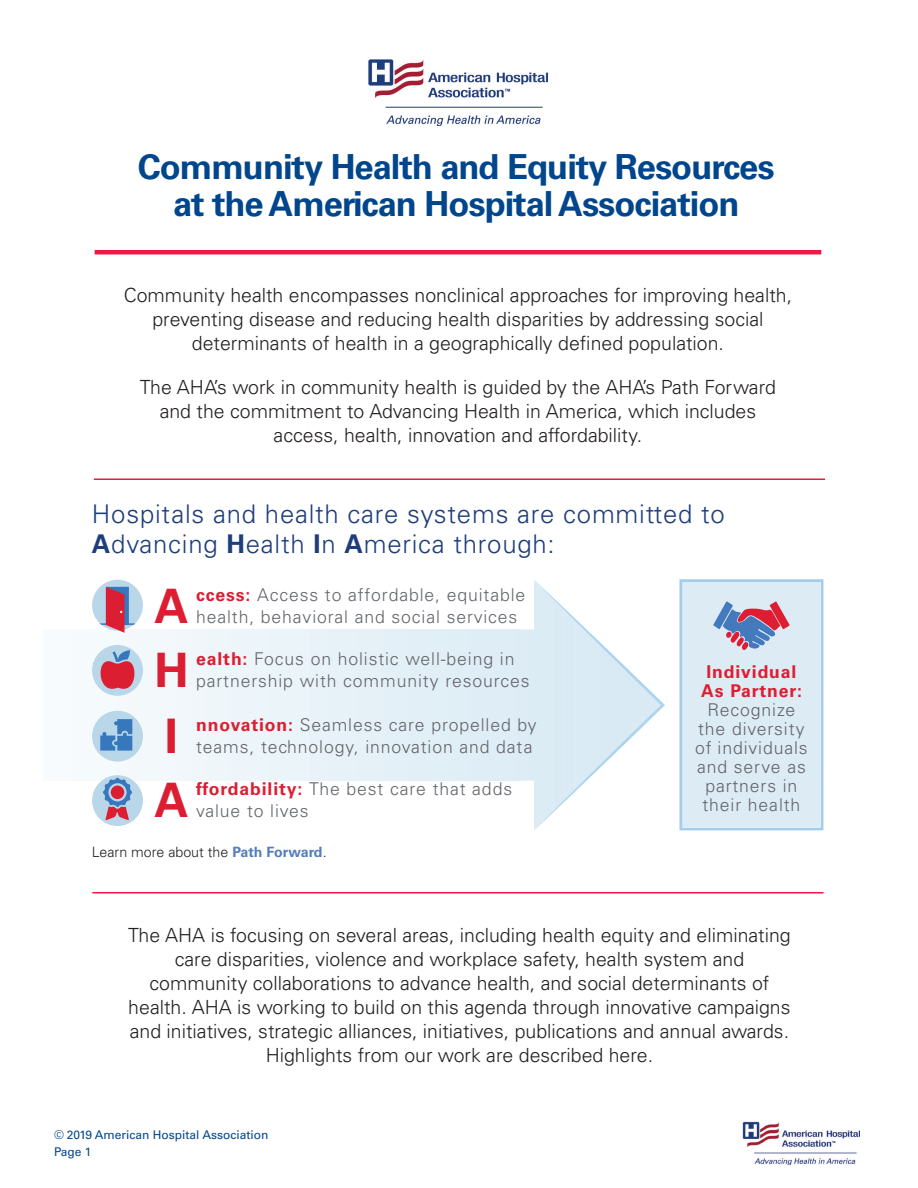
<style>
.page{position:relative;width:918px;height:1188px;background:#fff}
.page>*{position:absolute;margin:0;border:0;box-sizing:border-box;transform-origin:0 0}
.t1{font:700 47.4px "Univers LT Std";color:#dc1e32}
.t2{font:700 34.5px/37.5px "Univers LT Std";letter-spacing:-.03em;color:#01468c;text-align:center}
.t3{font:300 25.8px/29.8px "Univers LT Std";letter-spacing:.03em;color:#1d3d7b}
.t4{font:300 19.5px/24px "Univers LT Std";color:#231f20;text-align:center}
.t5{font:300 17.55px/18.9px "Univers LT Std";letter-spacing:.05em;color:#62656a}
.t6{font:700 17.55px/18.9px "Univers LT Std";letter-spacing:.05em;color:#dc1e32}
.t7{font:300 14.25px "Univers LT Std";color:#231f20}
.t8{font:12px/16.5px "Univers LT Std";color:#01468c}
.s1{font-weight:700}
.s2{font-weight:700;color:#dc1e32}
.s3{font-weight:700;color:#537dbf}
</style>
<div class="page">
<hr style="left:95px;top:250px;width:726px;height:4px;background:#ed1943">
<img style="left:368px;top:59px;width:180px;height:66px">
<svg style="left:534px;top:580px;width:131px;height:250px"></svg>
<div style="left:92px;top:645px;width:51px;height:51px;background:#bad7ea;border-radius:50%"></div>
<svg style="left:99px;top:650px;width:37px;height:39px"></svg>
<div style="left:92px;top:580px;width:51px;height:51px;background:#bad7ea;border-radius:50%"></div>
<hr style="left:94px;top:623px;width:45px;height:2px;background:#3778bd">
<svg style="left:106px;top:587px;width:23px;height:46px"></svg>
<div style="left:92px;top:711px;width:51px;height:51px;background:#bad7ea;border-radius:50%"></div>
<svg style="left:100px;top:719px;width:32px;height:32px"></svg>
<div style="left:92px;top:775px;width:51px;height:51px;background:#bad7ea;border-radius:50%"></div>
<svg style="left:103px;top:778px;width:29px;height:42px"></svg>
<svg style="left:679px;top:579px;width:145px;height:252px;background:#d4e1ed"></svg>
<img style="left:743px;top:1121px;width:116px;height:44px">
<hr style="left:92px;top:892px;width:732px;height:1px;background:#ed1943">
<hr style="left:94px;top:478px;width:731px;height:2px;background:#ed1943">
<h2 class="t2" style="left:138px;top:148px;width:638px">Community Health and Equity Resources at the American Hospital Association</h2>
<p class="t4" style="left:124px;top:283px;width:670px">Community health encompasses nonclinical approaches for improving health, preventing disease and reducing health disparities by addressing social determinants of health in a geographically defined population.</p>
<p class="t4" style="left:140px;top:375px;width:638px">The AHA’s work in community health is guided by the AHA’s Path Forward and the commitment to Advancing Health in America, which includes access, health, innovation and affordability.</p>
<h3 class="t3" style="left:92px;top:499px;width:634px">Hospitals and health care systems are committed to<br><span class="s1">A</span>dvancing <span class="s1">H</span>ealth <span class="s1">I</span>n <span class="s1">A</span>merica through:</h3>
<p class="t5" style="left:196px;top:585px;width:331px"><span class="s2">ccess:</span> Access to affordable, equitable</p>
<h1 class="t1" style="left:154px;top:578px;width:36px">A</h1>
<p class="t5" style="left:196px;top:607px;width:323px">health, behavioral and social services</p>
<p class="t5" style="left:196px;top:650px;width:320px"><span class="s2">ealth:</span> Focus on holistic well-being in</p>
<h1 class="t1" style="left:154px;top:642px;width:36px">H</h1>
<p class="t6" style="left:701px;top:663px;width:102px">Individual<br>As Partner:</p>
<p class="t5" style="left:695px;top:700px;width:114px;text-align:center">Recognize the diversity of individuals and serve as partners in their health</p>
<p class="t5" style="left:196px;top:671px;width:335px">partnership with community resources</p>
<h1 class="t1" style="left:165px;top:708px;width:15px">I</h1>
<p class="t5" style="left:196px;top:714px;width:342px;line-height:21.8px"><span class="s2">nnovation:</span> Seamless care propelled by teams, technology, innovation and data</p>
<h1 class="t1" style="left:154px;top:773px;width:36px">A</h1>
<p class="t5" style="left:196px;top:778px;width:317px;line-height:21.8px"><span class="s2">ffordability:</span> The best care that adds value to lives</p>
<p class="t7" style="left:92px;top:843px;width:236px">Learn more about the <span class="s3">Path Forward</span>.</p>
<p class="t4" style="left:128px;top:923px;width:664px">The AHA is focusing on several areas, including health equity and eliminating care disparities, violence and workplace safety, health system and community collaborations to advance health, and social determinants of health. AHA is working to build on this agenda through innovative campaigns and initiatives, strategic alliances, initiatives, publications and annual awards.<br>Highlights from our work are described here.</p>
<p class="t8" style="left:54px;top:1127px;width:216px">© 2019 American Hospital Association<br>Page 1</p>
</div>
